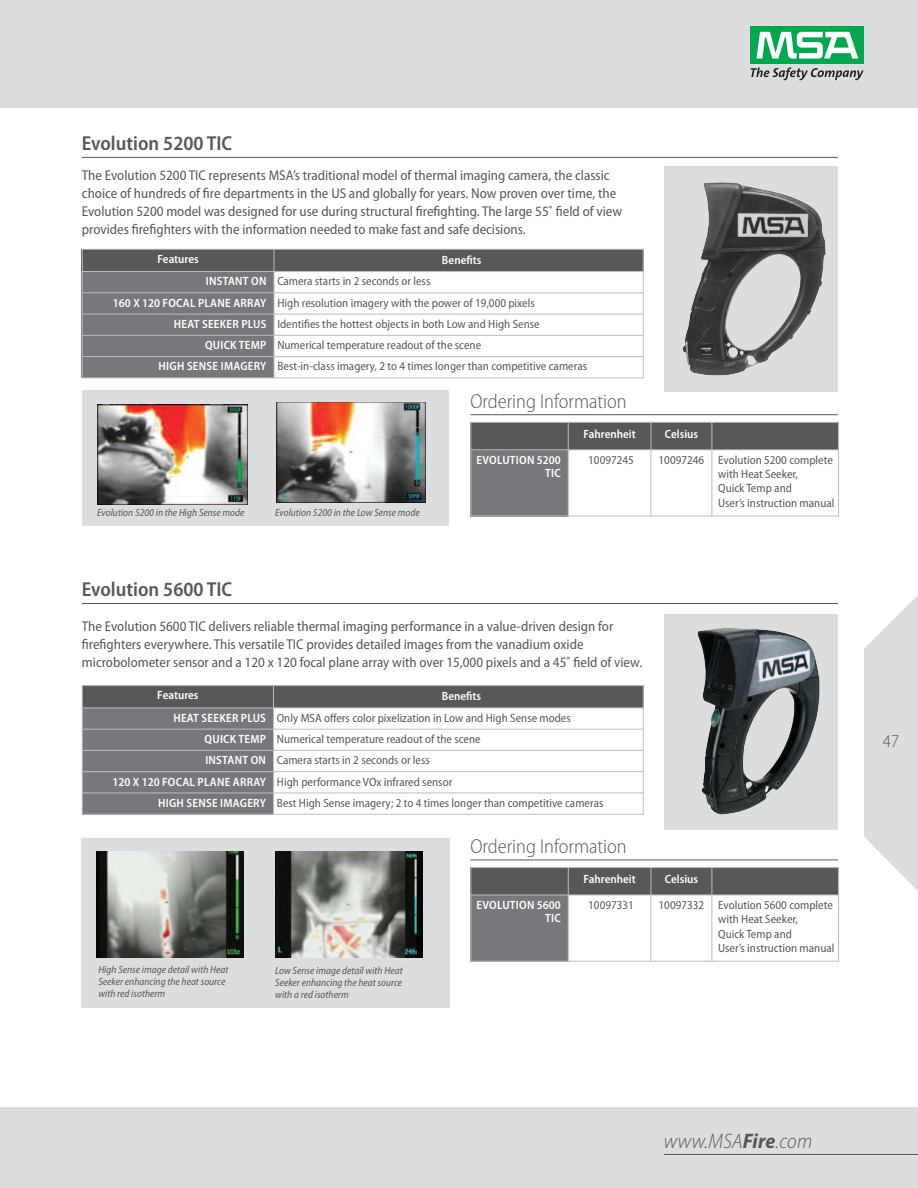
<style>
.page{position:relative;width:918px;height:1188px;background:#fff}
.page>*{position:absolute;margin:0;border:0;box-sizing:border-box;transform-origin:0 0}
.t1{font:italic 300 semi-condensed 21px "Myriad Pro";letter-spacing:.01em;color:#57585a}
.t2{font:300 semi-condensed 20.25px "Myriad Pro";color:#57585a}
.t3{font:600 semi-condensed 20.25px "Myriad Pro";color:#57585a}
.t4{font:300 semi-condensed 18px "Myriad Pro";color:#57585a}
.t5{font:semi-condensed 14.25px/18px "Myriad Pro";color:#57585a}
.t6{font:semi-condensed 12px/14.4px "Myriad Pro";color:#57585a}
.t7{font:600 semi-condensed 12px "Myriad Pro";color:#fff}
.t8{font:600 semi-condensed 12px/13.5px "Myriad Pro";letter-spacing:.02em;color:#fff;text-align:right}
.t9{font:italic semi-condensed 10.5px/12px "Myriad Pro";color:#57585a}
.s1{font-weight:600;color:#fff}
.s2{font-weight:700}
</style>
<div class="page">
<div style="left:1px;top:1107px;width:917px;height:81px;background:#dcdddf"></div>
<div style="left:0;top:0;width:918px;height:108px;background:#dcdddf"></div>
<div style="left:751px;top:26px;width:113px;height:38px;background:#00a94e"></div>
<svg style="left:756px;top:32px;width:102px;height:27px"></svg>
<svg style="left:751px;top:67px;width:113px;height:13px"></svg>
<svg style="left:864px;top:595px;width:54px;height:296px"></svg>
<hr style="left:664px;top:1154px;width:254px;height:1px;background:#57585a">
<hr style="left:0;top:1107px;width:1px;height:81px;background:#dcdddf">
<div style="left:665px;top:166px;width:173px;height:226px;background:#dcdddf"></div>
<hr style="left:82px;top:157px;width:756px;height:1px;background:#57585a">
<img style="left:682px;top:182px;width:144px;height:194px">
<div style="left:82px;top:249px;width:192px;height:23px;background:#57585a"></div>
<div style="left:274px;top:249px;width:370px;height:23px;background:#57585a"></div>
<div style="left:82px;top:272px;width:192px;height:21px;background:#76787b"></div>
<div style="left:82px;top:293px;width:192px;height:21px;background:#76787b"></div>
<div style="left:82px;top:314px;width:192px;height:21px;background:#76787b"></div>
<div style="left:82px;top:335px;width:192px;height:22px;background:#76787b"></div>
<div style="left:82px;top:357px;width:192px;height:21px;background:#76787b"></div>
<hr style="left:82px;top:249px;width:1px;height:129px;background:#bcbdc0">
<hr style="left:274px;top:249px;width:1px;height:129px;background:#bcbdc0">
<hr style="left:643px;top:249px;width:1px;height:129px;background:#bcbdc0">
<hr style="left:82px;top:249px;width:562px;height:1px;background:#bcbdc0">
<hr style="left:82px;top:271px;width:562px;height:1px;background:#bcbdc0">
<hr style="left:82px;top:292px;width:562px;height:1px;background:#bcbdc0">
<hr style="left:82px;top:314px;width:562px;height:1px;background:#bcbdc0">
<hr style="left:82px;top:335px;width:562px;height:1px;background:#bcbdc0">
<hr style="left:82px;top:356px;width:562px;height:1px;background:#bcbdc0">
<hr style="left:82px;top:378px;width:562px;height:1px;background:#bcbdc0">
<div style="left:81px;top:838px;width:368px;height:170px;background:#dcdddf"></div>
<div style="left:665px;top:615px;width:173px;height:215px;background:#dcdddf"></div>
<hr style="left:82px;top:603px;width:756px;height:1px;background:#57585a">
<img style="left:96px;top:852px;width:147px;height:106px">
<img style="left:276px;top:852px;width:147px;height:106px">
<img style="left:697px;top:628px;width:123px;height:187px">
<div style="left:82px;top:685px;width:192px;height:23px;background:#57585a"></div>
<div style="left:274px;top:685px;width:370px;height:23px;background:#57585a"></div>
<div style="left:82px;top:708px;width:192px;height:21px;background:#76787b"></div>
<div style="left:82px;top:729px;width:192px;height:21px;background:#76787b"></div>
<div style="left:82px;top:750px;width:192px;height:22px;background:#76787b"></div>
<div style="left:82px;top:772px;width:192px;height:21px;background:#76787b"></div>
<div style="left:82px;top:793px;width:192px;height:22px;background:#76787b"></div>
<hr style="left:82px;top:685px;width:1px;height:130px;background:#bcbdc0">
<hr style="left:273px;top:685px;width:1px;height:130px;background:#bcbdc0">
<hr style="left:643px;top:685px;width:1px;height:130px;background:#bcbdc0">
<hr style="left:82px;top:685px;width:562px;height:1px;background:#bcbdc0">
<hr style="left:82px;top:708px;width:562px;height:1px;background:#bcbdc0">
<hr style="left:82px;top:729px;width:562px;height:1px;background:#bcbdc0">
<hr style="left:82px;top:750px;width:562px;height:1px;background:#bcbdc0">
<hr style="left:82px;top:771px;width:562px;height:1px;background:#bcbdc0">
<hr style="left:82px;top:793px;width:562px;height:1px;background:#bcbdc0">
<hr style="left:82px;top:814px;width:562px;height:1px;background:#bcbdc0">
<div style="left:82px;top:391px;width:366px;height:135px;background:#dcdddf"></div>
<img style="left:98px;top:404px;width:149px;height:100px">
<img style="left:276px;top:403px;width:150px;height:99px">
<div style="left:471px;top:422px;width:97px;height:28px;background:#57585a"></div>
<div style="left:568px;top:422px;width:83px;height:28px;background:#57585a"></div>
<div style="left:651px;top:422px;width:61px;height:28px;background:#57585a"></div>
<div style="left:712px;top:422px;width:127px;height:28px;background:#57585a"></div>
<div style="left:471px;top:450px;width:97px;height:66px;background:#76787b"></div>
<hr style="left:471px;top:422px;width:1px;height:94px;background:#bcbdc0">
<hr style="left:568px;top:422px;width:1px;height:94px;background:#bcbdc0">
<hr style="left:651px;top:422px;width:1px;height:94px;background:#bcbdc0">
<hr style="left:712px;top:422px;width:1px;height:94px;background:#bcbdc0">
<hr style="left:838px;top:422px;width:1px;height:94px;background:#bcbdc0">
<hr style="left:471px;top:422px;width:368px;height:1px;background:#bcbdc0">
<hr style="left:471px;top:449px;width:368px;height:1px;background:#bcbdc0">
<hr style="left:471px;top:516px;width:368px;height:1px;background:#bcbdc0">
<hr style="left:471px;top:414px;width:367px;height:1px;background:#57585a">
<div style="left:471px;top:867px;width:97px;height:28px;background:#57585a"></div>
<div style="left:568px;top:867px;width:83px;height:28px;background:#57585a"></div>
<div style="left:651px;top:867px;width:61px;height:28px;background:#57585a"></div>
<div style="left:712px;top:867px;width:127px;height:28px;background:#57585a"></div>
<div style="left:471px;top:895px;width:97px;height:67px;background:#76787b"></div>
<hr style="left:471px;top:867px;width:1px;height:95px;background:#bcbdc0">
<hr style="left:568px;top:867px;width:1px;height:95px;background:#bcbdc0">
<hr style="left:651px;top:867px;width:1px;height:95px;background:#bcbdc0">
<hr style="left:712px;top:867px;width:1px;height:95px;background:#bcbdc0">
<hr style="left:838px;top:867px;width:1px;height:95px;background:#bcbdc0">
<hr style="left:471px;top:867px;width:368px;height:1px;background:#bcbdc0">
<hr style="left:471px;top:895px;width:368px;height:1px;background:#bcbdc0">
<hr style="left:471px;top:961px;width:368px;height:1px;background:#bcbdc0">
<hr style="left:471px;top:860px;width:367px;height:1px;background:#57585a">
<h2 class="t3" style="left:82px;top:136px;width:152px">Evolution 5200 TIC</h2>
<p class="t5" style="left:82px;top:168px;width:542px">The Evolution 5200 TIC represents MSA’s traditional model of thermal imaging camera, the classic choice of hundreds of fire departments in the US and globally for years. Now proven over time, the Evolution 5200 model was designed for use during structural firefighting. The large 55˚ field of view provides firefighters with the information needed to make fast and safe decisions.</p>
<p class="t7" style="left:158px;top:255px;width:43px">Features</p>
<p class="t7" style="left:442px;top:255px;width:41px">Benefits</p>
<p class="t6" style="left:206px;top:275px;width:226px"><span class="s1">INSTANT ON</span> Camera starts in 2 seconds or less</p>
<p class="t6" style="left:113px;top:296px;width:423px"><span class="s1">160 X 120 FOCAL PLANE ARRAY</span> High resolution imagery with the power of 19,000 pixels</p>
<p class="t6" style="left:174px;top:318px;width:367px"><span class="s1">HEAT SEEKER PLUS</span> Identifies the hottest objects in both Low and High Sense</p>
<p class="t6" style="left:205px;top:339px;width:278px"><span class="s1">QUICK TEMP</span> Numerical temperature readout of the scene</p>
<p class="t6" style="left:159px;top:360px;width:430px"><span class="s1">HIGH SENSE IMAGERY</span> Best-in-class imagery, 2 to 4 times longer than competitive cameras</p>
<h2 class="t2" style="left:471px;top:393px;width:158px">Ordering Information</h2>
<p class="t9" style="left:97px;top:508px;width:149px">Evolution 5200 in the High Sense mode</p>
<p class="t9" style="left:275px;top:508px;width:146px">Evolution 5200 in the Low Sense mode</p>
<p class="t7" style="left:584px;top:429px;width:54px">Fahrenheit</p>
<p class="t7" style="left:665px;top:429px;width:35px">Celsius</p>
<p class="t8" style="left:476px;top:454px;width:86px">EvOLUTION 5200<br>TIC</p>
<p class="t6" style="left:588px;top:453px;width:47px">10097245</p>
<p class="t6" style="left:718px;top:453px;width:118px;text-indent:-60px">10097246 Evolution 5200 complete with Heat Seeker,<br>Quick Temp and<br>User’s instruction manual</p>
<h2 class="t3" style="left:82px;top:582px;width:152px">Evolution 5600 TIC</h2>
<p class="t5" style="left:82px;top:619px;width:562px">The Evolution 5600 TIC delivers reliable thermal imaging performance in a value-driven design for firefighters everywhere. This versatile TIC provides detailed images from the vanadium oxide microbolometer sensor and a 120 x 120 focal plane array with over 15,000 pixels and a 45˚ field of view.</p>
<p class="t7" style="left:157px;top:691px;width:43px">Features</p>
<p class="t7" style="left:442px;top:692px;width:41px">Benefits</p>
<p class="t6" style="left:173px;top:712px;width:399px"><span class="s1">HEAT SEEKER PLUS</span> Only MSA offers color pixelization in Low and High Sense modes</p>
<p class="t6" style="left:205px;top:733px;width:278px"><span class="s1">QUICK TEMP</span> Numerical temperature readout of the scene</p>
<p class="t6" style="left:205px;top:754px;width:226px"><span class="s1">INSTANT ON</span> Camera starts in 2 seconds or less</p>
<p class="t6" style="left:113px;top:775px;width:341px"><span class="s1">120 X 120 FOCAL PLANE ARRAY</span> High performance VOx infrared sensor</p>
<p class="t6" style="left:158px;top:797px;width:447px"><span class="s1">HIGH SENSE IMAGERY</span> Best High Sense imagery; 2 to 4 times longer than competitive cameras</p>
<h2 class="t2" style="left:471px;top:839px;width:158px">Ordering Information</h2>
<p class="t7" style="left:584px;top:875px;width:54px">Fahrenheit</p>
<p class="t7" style="left:665px;top:875px;width:35px">Celsius</p>
<p class="t9" style="left:98px;top:964px;width:132px">High Sense image detail with Heat<br>Seeker enhancing the heat source with red isotherm</p>
<p class="t9" style="left:275px;top:965px;width:129px;text-align:justify">Low Sense image detail with Heat Seeker enhancing the heat source with a red isotherm</p>
<p class="t8" style="left:476px;top:899px;width:86px">EvOLUTION 5600<br>TIC</p>
<p class="t6" style="left:588px;top:899px;width:47px">10097331</p>
<p class="t6" style="left:718px;top:899px;width:118px;text-indent:-60px">10097332 Evolution 5600 complete with Heat Seeker,<br>Quick Temp and<br>User’s instruction manual</p>
<h3 class="t4" style="left:883px;top:734px;width:18px">47</h3>
<h1 class="t1" style="left:664px;top:1133px;width:150px">www.MSA<span class="s2">Fire</span>.com</h1>
</div>
